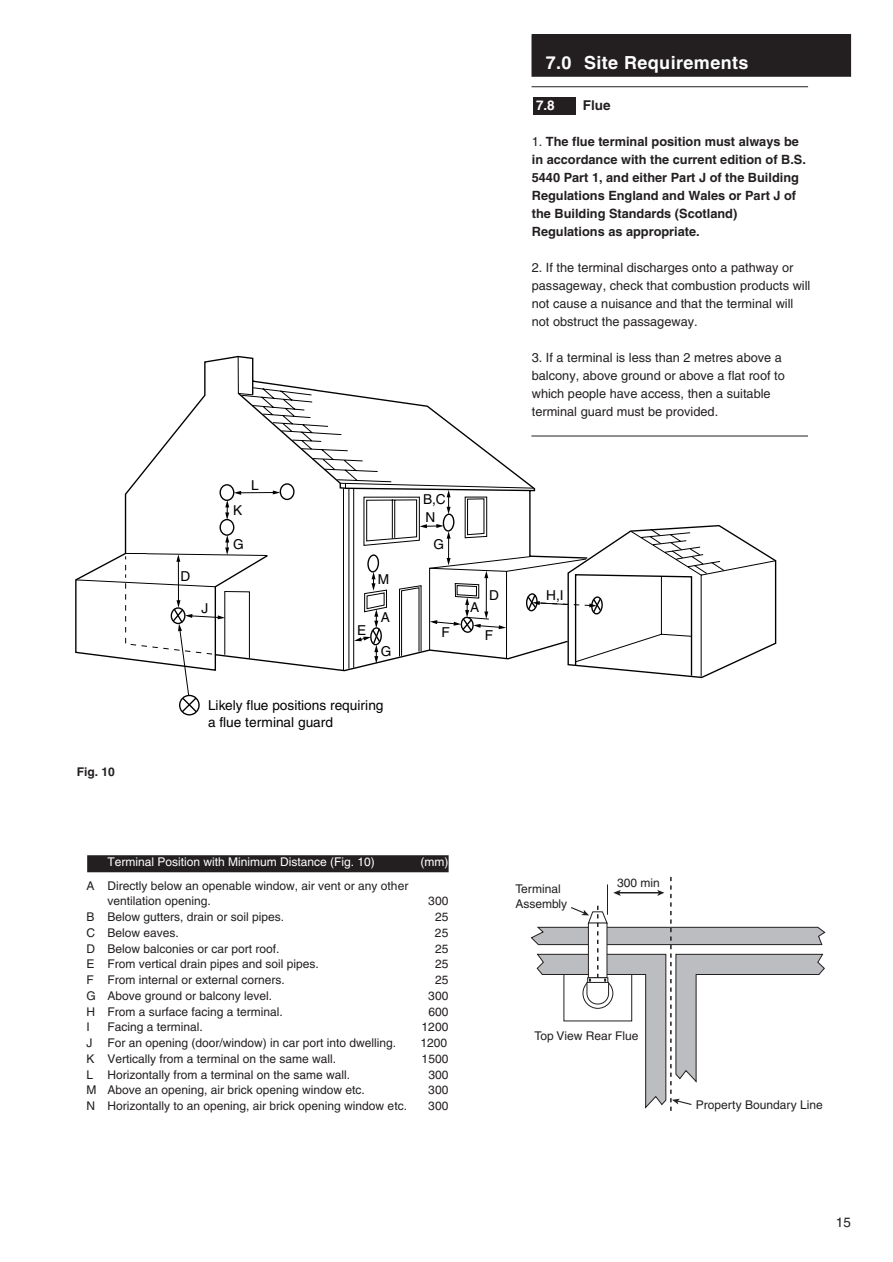
<style>
.page{position:relative;width:893px;height:1262px;background:#fff}
.page>*{position:absolute;margin:0;border:0;box-sizing:border-box;transform-origin:0 0}
.t1{font:700 18px "Helvetica";letter-spacing:.02em;color:#fff}
.t2{font:13.65px/16.4px "Helvetica";color:#000}
.t3{font:700 13.5px "Helvetica";color:#231f20}
.t4{font:700 13.5px "Helvetica";color:#fff}
.t5{font:13.5px "Helvetica";color:#231f20}
.t6{font:12.75px/18px "Helvetica";color:#231f20}
.t7{font:700 12.75px/18px "Helvetica";color:#231f20}
.t8{font:12px/15.8px "Helvetica";color:#231f20}
.t9{font:12px "Helvetica";color:#fff}
.t10{font:700 12px "Helvetica";color:#231f20}
.s1{font-weight:400}
</style>
<div class="page">
<div style="left:533px;top:98px;width:42px;height:17px;background:#231f20"></div>
<div style="left:532px;top:35px;width:318px;height:41px;background:#231f20"></div>
<div style="left:531px;top:34px;width:320px;height:43px;border:2px solid #231f20"></div>
<hr style="left:531px;top:86px;width:277px;height:1px;background:#231f20">
<div style="left:88px;top:856px;width:360px;height:15px;background:#231f20"></div>
<div style="left:87px;top:855px;width:361px;height:17px;border:2px solid #231f20"></div>
<hr style="left:531px;top:436px;width:277px;height:1px;background:#231f20">
<svg style="left:75px;top:558px;width:50px;height:101px"></svg>
<svg style="left:280px;top:387px;width:496px;height:290px"></svg>
<svg style="left:280px;top:482px;width:323px;height:164px"></svg>
<svg style="left:280px;top:528px;width:444px;height:90px"></svg>
<svg style="left:446px;top:490px;width:4px;height:24px"></svg>
<div style="left:179px;top:695px;width:21px;height:20px;border:1px solid #000;border-radius:50%"></div>
<svg style="left:354px;top:609px;width:27px;height:54px"></svg>
<svg style="left:125px;top:356px;width:155px;height:358px"></svg>
<hr style="left:343px;top:488px;width:1px;height:182px;background:#000">
<svg style="left:367px;top:554px;width:13px;height:36px"></svg>
<svg style="left:419px;top:524px;width:273px;height:153px"></svg>
<svg style="left:530px;top:877px;width:296px;height:234px"></svg>
<div style="left:731px;top:980px;width:7px;height:6px;background:#fff"></div>
<div style="left:740px;top:1009px;width:7px;height:6px;background:#fff"></div>
<p class="t10" style="left:77px;top:767px;width:40px">Fig. 10</p>
<p class="t2" style="left:180px;top:569px;width:11px">D</p>
<p class="t2" style="left:201px;top:601px;width:8px">J</p>
<p class="t2" style="left:233px;top:503px;width:11px">K</p>
<p class="t2" style="left:233px;top:538px;width:12px">G</p>
<p class="t2" style="left:251px;top:478px;width:9px">L</p>
<p class="t2" style="left:357px;top:623px;width:11px">E</p>
<p class="t2" style="left:378px;top:572px;width:13px">M</p>
<p class="t2" style="left:381px;top:610px;width:11px">A</p>
<p class="t2" style="left:381px;top:645px;width:12px">G</p>
<p class="t2" style="left:208px;top:699px;width:177px">Likely flue positions requiring a flue terminal guard</p>
<p class="t2" style="left:423px;top:492px;width:24px">B,C</p>
<p class="t2" style="left:425px;top:510px;width:11px">N</p>
<p class="t2" style="left:433px;top:537px;width:12px">G</p>
<p class="t2" style="left:441px;top:625px;width:10px">F</p>
<p class="t2" style="left:489px;top:588px;width:11px">D</p>
<p class="t2" style="left:485px;top:628px;width:10px">F</p>
<p class="t2" style="left:470px;top:600px;width:11px">A</p>
<h1 class="t1" style="left:545px;top:56px;width:204px">7.0 Site Requirements</h1>
<p class="t4" style="left:536px;top:101px;width:20px">7.8</p>
<p class="t3" style="left:583px;top:101px;width:29px">Flue</p>
<p class="t7" style="left:531px;top:134px;width:276px"><span class="s1">1.</span> The flue terminal position must always be in accordance with the current edition of B.S.<br>5440 Part 1, and either Part J of the Building Regulations England and Wales or Part J of the Building Standards (Scotland)<br>Regulations as appropriate.</p>
<p class="t6" style="left:531px;top:260px;width:280px">2. If the terminal discharges onto a pathway or passageway, check that combustion products will not cause a nuisance and that the terminal will not obstruct the passageway.</p>
<p class="t6" style="left:531px;top:350px;width:254px">3. If a terminal is less than 2 metres above a balcony, above ground or above a flat roof to which people have access, then a suitable terminal guard must be provided.</p>
<p class="t2" style="left:546px;top:588px;width:19px">H,I</p>
<p class="t9" style="left:107px;top:857px;width:269px">Terminal Position with Minimum Distance (Fig. 10)</p>
<p class="t9" style="left:420px;top:857px;width:29px">(mm)</p>
<p class="t8" style="left:107px;top:878px;width:302px;text-indent:-21px">A Directly below an openable window, air vent or any other ventilation opening.</p>
<p class="t8" style="left:428px;top:894px;width:22px">300</p>
<p class="t8" style="left:86px;top:910px;width:199px">B Below gutters, drain or soil pipes.</p>
<p class="t8" style="left:435px;top:910px;width:15px">25</p>
<p class="t8" style="left:86px;top:926px;width:94px">C Below eaves.</p>
<p class="t8" style="left:435px;top:926px;width:15px">25</p>
<p class="t8" style="left:86px;top:941px;width:195px">D Below balconies or car port roof.</p>
<p class="t8" style="left:435px;top:941px;width:15px">25</p>
<p class="t8" style="left:86px;top:957px;width:234px">E From vertical drain pipes and soil pipes.</p>
<p class="t8" style="left:435px;top:957px;width:15px">25</p>
<p class="t8" style="left:86px;top:973px;width:200px">F From internal or external corners.</p>
<p class="t8" style="left:435px;top:973px;width:15px">25</p>
<p class="t8" style="left:86px;top:989px;width:187px">G Above ground or balcony level.</p>
<p class="t8" style="left:428px;top:989px;width:22px">300</p>
<p class="t8" style="left:86px;top:1004px;width:198px">H From a surface facing a terminal.</p>
<p class="t8" style="left:428px;top:1004px;width:22px">600</p>
<p class="t8" style="left:86px;top:1020px;width:5px">I</p>
<p class="t8" style="left:107px;top:1020px;width:97px">Facing a terminal.</p>
<p class="t8" style="left:421px;top:1020px;width:28px">1200</p>
<p class="t8" style="left:86px;top:1036px;width:7px">J</p>
<p class="t8" style="left:107px;top:1036px;width:290px">For an opening (door/window) in car port into dwelling.</p>
<p class="t8" style="left:420px;top:1036px;width:28px">1200</p>
<p class="t8" style="left:86px;top:1052px;width:251px">K Vertically from a terminal on the same wall.</p>
<p class="t8" style="left:421px;top:1052px;width:28px">1500</p>
<p class="t8" style="left:86px;top:1067px;width:265px">L Horizontally from a terminal on the same wall.</p>
<p class="t8" style="left:428px;top:1067px;width:22px">300</p>
<p class="t8" style="left:86px;top:1083px;width:280px">M Above an opening, air brick opening window etc.</p>
<p class="t8" style="left:428px;top:1083px;width:22px">300</p>
<p class="t8" style="left:86px;top:1099px;width:322px">N Horizontally to an opening, air brick opening window etc.</p>
<p class="t8" style="left:428px;top:1099px;width:22px">300</p>
<p class="t8" style="left:515px;top:883px;width:53px;line-height:14.2px">Terminal<br>Assembly</p>
<p class="t8" style="left:617px;top:875px;width:44px">300 min</p>
<p class="t8" style="left:534px;top:1029px;width:105px">Top View Rear Flue</p>
<p class="t8" style="left:695px;top:1097px;width:128px">Property Boundary Line</p>
<p class="t5" style="left:835px;top:1216px;width:17px">15</p>
</div>
